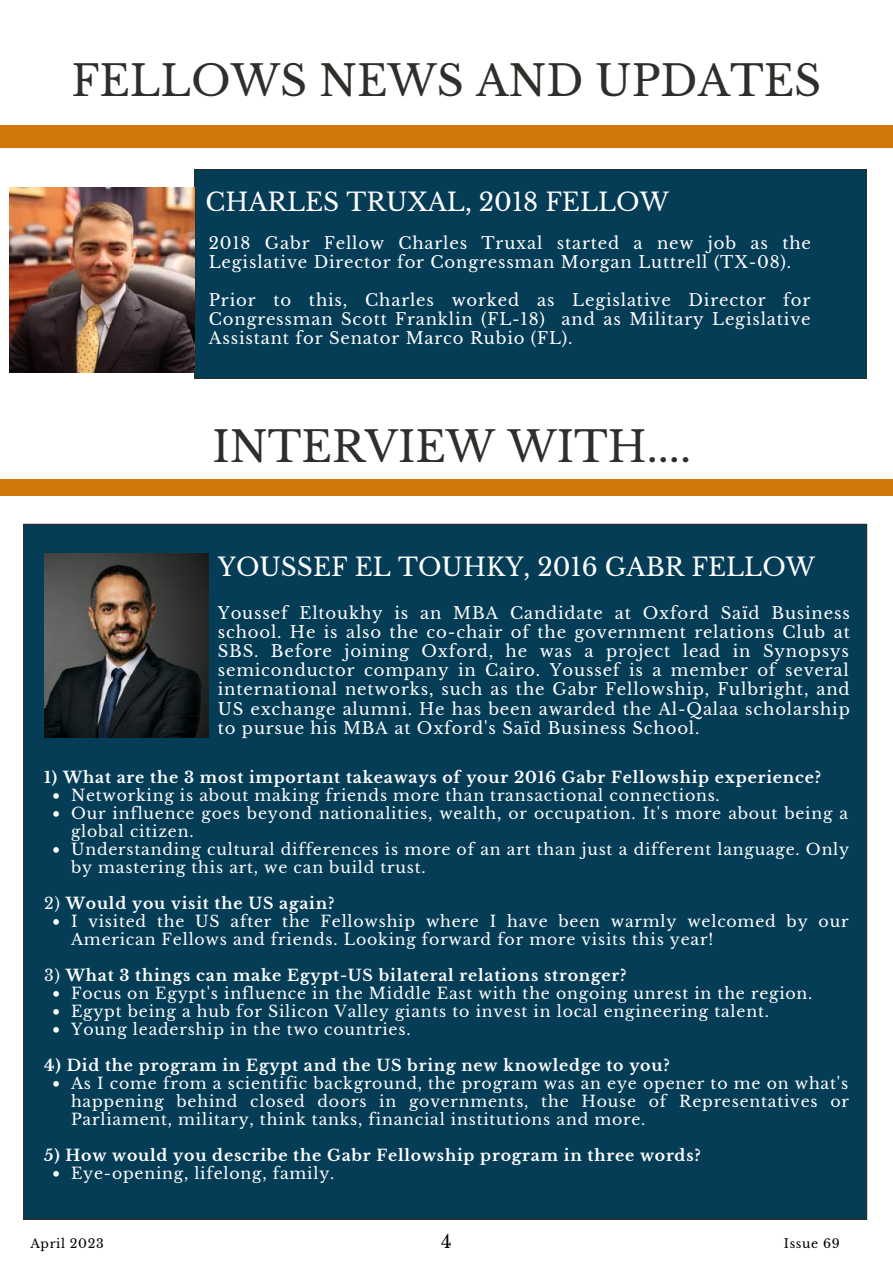
<style>
.page{position:relative;width:893px;height:1264px;background:#fff}
.page>*{position:absolute;margin:0;border:0;box-sizing:border-box;transform-origin:0 0}
.t1{font:42px "Libre Baskerville";color:#2e2e2a}
.t2{font:24.9px "Libre Baskerville";color:#fff}
.t3{font:24.9px "Libre Baskerville";letter-spacing:.05em;color:#fff}
.t4{font:18px "Libre Baskerville";color:#000}
.t5{font:16.5px/19px "Libre Baskerville";letter-spacing:.05em;color:#fff;text-align:justify}
.t6{font:15.75px/18px "Libre Baskerville";letter-spacing:.05em;color:#fff}
.t7{font:700 15.75px "Libre Baskerville";letter-spacing:.05em;color:#fff}
.t8{font:12.45px "Libre Baskerville";letter-spacing:.05em;color:#000}
.s1{font-weight:400}
</style>
<div class="page">
<div style="left:0;top:479px;width:892px;height:17px;background:#d17609"></div>
<div style="left:23px;top:524px;width:844px;height:695px;background:#053d57"></div>
<div style="left:0;top:126px;width:892px;height:22px;background:#d17609"></div>
<div style="left:194px;top:169px;width:673px;height:210px;background:#053d57"></div>
<img style="left:44px;top:553px;width:164px;height:185px">
<img style="left:10px;top:188px;width:184px;height:184px">
<svg style="left:53px;top:793px;width:6px;height:5px"></svg>
<svg style="left:53px;top:811px;width:6px;height:5px"></svg>
<svg style="left:53px;top:847px;width:6px;height:5px"></svg>
<svg style="left:53px;top:919px;width:6px;height:5px"></svg>
<svg style="left:53px;top:991px;width:6px;height:5px"></svg>
<svg style="left:53px;top:1009px;width:6px;height:5px"></svg>
<svg style="left:53px;top:1027px;width:6px;height:5px"></svg>
<svg style="left:53px;top:1080px;width:6px;height:6px"></svg>
<svg style="left:53px;top:1170px;width:6px;height:6px"></svg>
<h1 class="t1" style="left:71px;top:55px;width:751px">FELLOWS NEWS AND UPDATES</h1>
<h2 class="t2" style="left:205px;top:187px;width:465px">CHARLES TRUXAL, 2018 FELLOW</h2>
<p class="t5" style="left:209px;top:233px;width:603px">2018 Gabr Fellow Charles Truxal started a new job as the<br>Legislative Director for Congressman Morgan Luttrell (TX-08).</p>
<p class="t5" style="left:209px;top:290px;width:603px">Prior to this, Charles worked as Legislative Director for Congressman Scott Franklin (FL-18) and as Military Legislative Assistant for Senator Marco Rubio (FL).</p>
<h1 class="t1" style="left:212px;top:421px;width:480px">INTERVIEW WITH....</h1>
<h2 class="t2" style="left:218px;top:552px;width:598px">YOUSSEF EL TOUHKY, 2016 GABR FELLOW</h2>
<p class="t5" style="left:218px;top:603px;width:633px">Youssef Eltoukhy is an MBA Candidate at Oxford Saïd Business school. He is also the co-chair of the government relations Club at SBS. Before joining Oxford, he was a project lead in Synopsys semiconductor company in Cairo. Youssef is a member of several international networks, such as the Gabr Fellowship, Fulbright, and US exchange alumni. He has been awarded the Al-Qalaa scholarship to pursue his MBA at Oxford's Saïd Business School.</p>
<p class="t7" style="left:44px;top:767px;width:778px">1) What are the 3 most important takeaways of your 2016 Gabr Fellowship experience?</p>
<p class="t6" style="left:71px;top:786px;width:779px">Networking is about making friends more than transactional connections.<br>Our influence goes beyond nationalities, wealth, or occupation. It's more about being a global citizen.<br>Understanding cultural differences is more of an art than just a different language. Only by mastering this art, we can build trust.</p>
<p class="t6" style="left:71px;top:912px;width:779px">I visited the US after the Fellowship where I have been warmly welcomed by our<br>American Fellows and friends. Looking forward for more visits this year!</p>
<p class="t6" style="left:71px;top:984px;width:742px">Focus on Egypt's influence in the Middle East with the ongoing unrest in the region.<br>Egypt being a hub for Silicon Valley giants to invest in local engineering talent.<br>Young leadership in the two countries.</p>
<p class="t6" style="left:71px;top:1074px;width:779px;text-align:justify">As I come from a scientific background, the program was an eye opener to me on what's happening behind closed doors in governments, the House of Representatives or Parliament, military, think tanks, financial institutions and more.</p>
<p class="t6" style="left:71px;top:1164px;width:265px">Eye-opening, lifelong, family.</p>
<p class="t7" style="left:44px;top:893px;width:291px"><span class="s1">2)</span> Would you visit the US again?</p>
<p class="t7" style="left:44px;top:965px;width:583px"><span class="s1">3)</span> What 3 things can make Egypt-US bilateral relations stronger?</p>
<p class="t7" style="left:44px;top:1055px;width:627px">4) Did the program in Egypt and the US bring new knowledge to you?</p>
<h2 class="t3" style="left:287px;top:1080px;width:288px">KATHLEEN HAGAN</h2>
<p class="t7" style="left:44px;top:1145px;width:658px">5) How would you describe the Gabr Fellowship program in three words?</p>
<p class="t4" style="left:441px;top:1230px;width:12px">4</p>
<p class="t8" style="left:30px;top:1235px;width:75px">April 2023</p>
<p class="t8" style="left:783px;top:1235px;width:57px">Issue 69</p>
</div>
